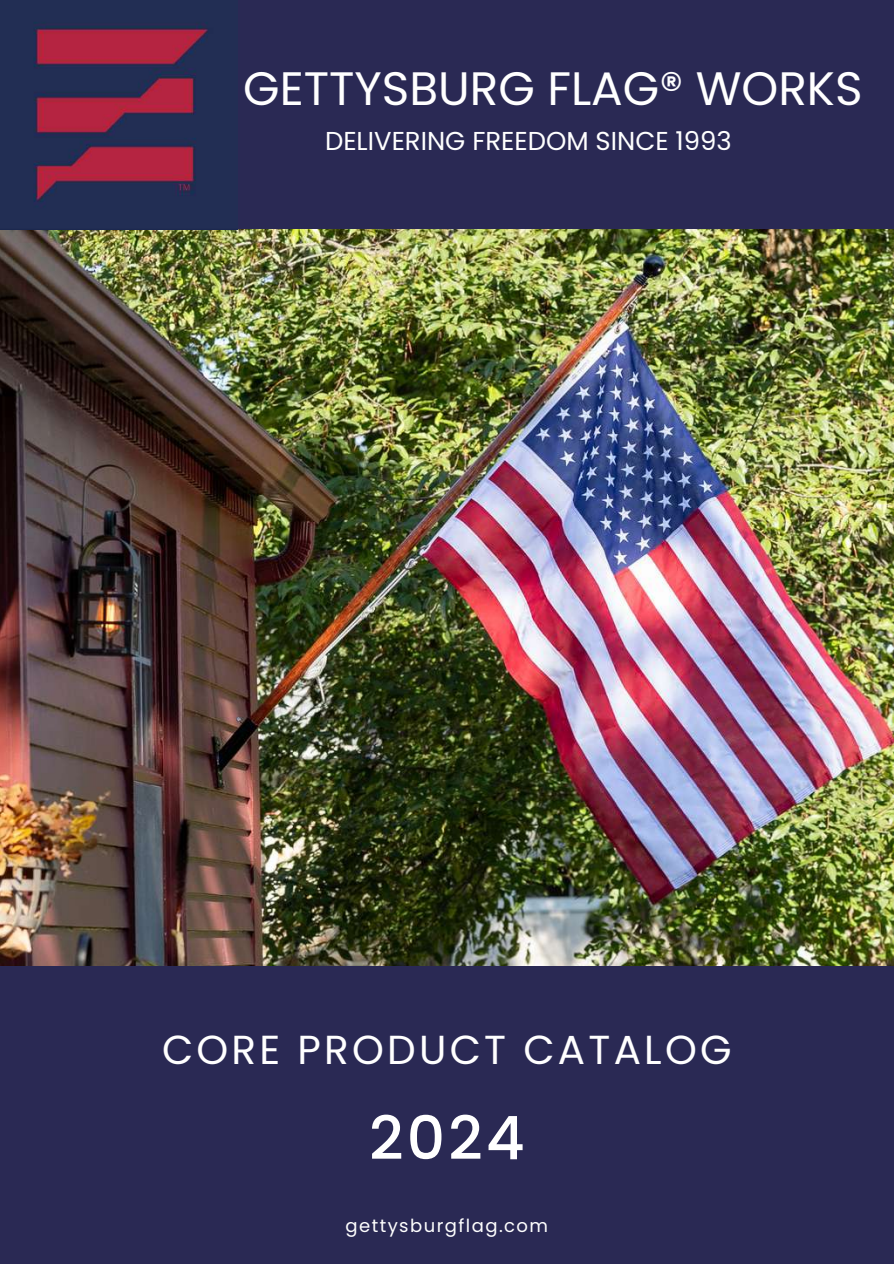
<style>
.page{position:relative;width:894px;height:1264px;background:#fff}
.page>*{position:absolute;margin:0;border:0;box-sizing:border-box;transform-origin:0 0}
.t1{font:500 60px "Poppins";color:#fff}
.t2{font:46.95px "Poppins";color:#fff}
.t3{font:40.5px "Poppins";letter-spacing:.08em;color:#fff}
.t4{font:25.8px "Poppins";color:#fff}
.t5{font:18px "Poppins";letter-spacing:.08em;color:#fff}
</style>
<div class="page">
<div style="left:0;top:0;width:893px;height:1263px;background:#2a2954"></div>
<img style="left:0;top:229px;width:893px;height:737px">
<img style="left:33px;top:21px;width:176px;height:187px">
<h2 class="t2" style="left:243px;top:56px;width:620px">GETTYSBURG FLAG® WORKS</h2>
<p class="t4" style="left:325px;top:123px;width:408px">DELIVERING FREEDOM SINCE 1993</p>
<h3 class="t3" style="left:162px;top:1020px;width:571px">CORE PRODUCT CATALOG</h3>
<h1 class="t1" style="left:369px;top:1096px;width:157px">2024</h1>
<p class="t5" style="left:345px;top:1212px;width:204px">gettysburgflag.com</p>
</div>
